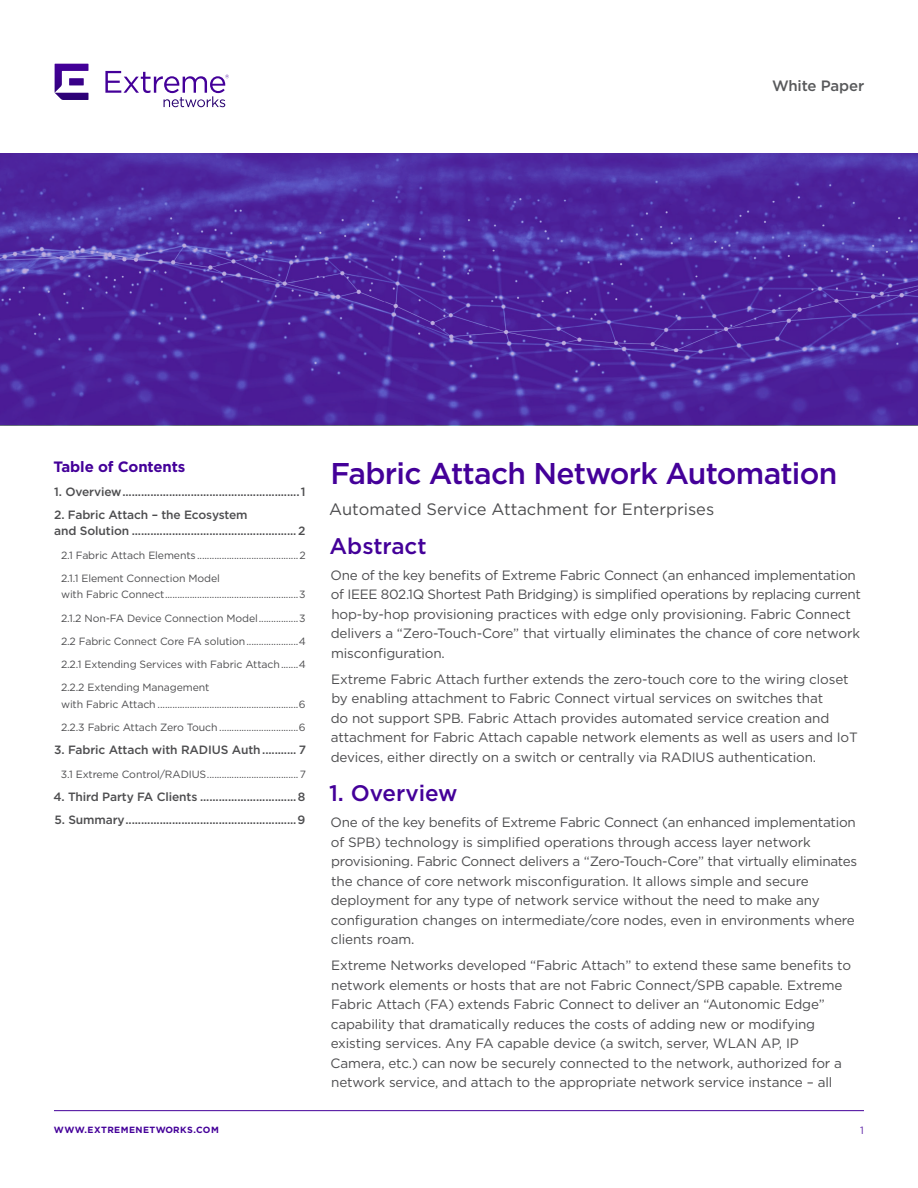
<style>
.page{position:relative;width:918px;height:1188px;background:#fff}
.page>*{position:absolute;margin:0;border:0;box-sizing:border-box;transform-origin:0 0}
.t1{font:500 30px "Gotham";letter-spacing:-.025em;color:#409}
.t2{font:500 22.5px "Gotham";color:#409}
.t3{font:16.5px "Gotham";color:#4d4d4f}
.t4{font:700 15px "Gotham";letter-spacing:-.01em;color:#409}
.t5{font:500 15px "Gotham";letter-spacing:-.01em;color:#58595b}
.t6{font:13.5px/19.5px "Gotham";letter-spacing:-.01em;color:#4d4d4f}
.t7{font:500 12px/16.5px "Gotham";letter-spacing:-.01em;color:#4d4d4f}
.t8{font:10.5px/16.5px "Gotham";letter-spacing:-.01em;color:#4d4d4f}
.t9{font:10.5px "Gotham";color:#6026a8}
.t10{font:700 9px "Gotham";letter-spacing:.05em;color:#409}
</style>
<div class="page">
<hr style="left:54px;top:1110px;width:810px;height:1px;background:#409">
<svg style="left:105px;top:71px;width:124px;height:36px"></svg>
<svg style="left:55px;top:64px;width:33px;height:36px"></svg>
<svg style="left:0;top:154px;width:918px;height:271px;background:#4e289f"></svg>
<p class="t5" style="left:772px;top:76px;width:94px">White Paper</p>
<p class="t4" style="left:54px;top:457px;width:133px">Table of Contents</p>
<p class="t7" style="left:54px;top:483px;width:253px">1. Overview.........................................................1</p>
<p class="t7" style="left:54px;top:506px;width:253px">2. Fabric Attach – the Ecosystem<br>and Solution .....................................................2</p>
<p class="t8" style="left:61px;top:547px;width:246px">2.1 Fabric Attach Elements .........................................2</p>
<p class="t8" style="left:61px;top:570px;width:246px">2.1.1 Element Connection Model<br>with Fabric Connect......................................................3</p>
<p class="t8" style="left:61px;top:610px;width:246px">2.1.2 Non-FA Device Connection Model................3</p>
<p class="t8" style="left:61px;top:633px;width:246px">2.2 Fabric Connect Core FA solution.....................4</p>
<p class="t8" style="left:61px;top:656px;width:246px">2.2.1 Extending Services with Fabric Attach.......4</p>
<p class="t8" style="left:61px;top:679px;width:246px">2.2.2 Extending Management<br>with Fabric Attach .........................................................6</p>
<p class="t8" style="left:61px;top:719px;width:246px">2.2.3 Fabric Attach Zero Touch ................................6</p>
<p class="t7" style="left:54px;top:742px;width:253px">3. Fabric Attach with RADIUS Auth........... 7</p>
<p class="t8" style="left:61px;top:766px;width:247px">3.1 Extreme Control/RADIUS.....................................7</p>
<p class="t7" style="left:53px;top:788px;width:253px">4. Third Party FA Clients ...............................8</p>
<p class="t7" style="left:54px;top:812px;width:253px">5. Summary.......................................................9</p>
<h1 class="t1" style="left:330px;top:454px;width:508px">Fabric Attach Network Automation</h1>
<p class="t3" style="left:329px;top:498px;width:386px">Automated Service Attachment for Enterprises</p>
<h2 class="t2" style="left:329px;top:531px;width:99px">Abstract</h2>
<p class="t6" style="left:331px;top:565px;width:532px">One of the key benefits of Extreme Fabric Connect (an enhanced implementation of IEEE 802.1Q Shortest Path Bridging) is simplified operations by replacing current hop-by-hop provisioning practices with edge only provisioning. Fabric Connect delivers a “Zero-Touch-Core” that virtually eliminates the chance of core network misconfiguration.</p>
<p class="t6" style="left:331px;top:669px;width:529px">Extreme Fabric Attach further extends the zero-touch core to the wiring closet by enabling attachment to Fabric Connect virtual services on switches that<br>do not support SPB. Fabric Attach provides automated service creation and attachment for Fabric Attach capable network elements as well as users and IoT devices, either directly on a switch or centrally via RADIUS authentication.</p>
<h2 class="t2" style="left:329px;top:778px;width:130px">1. Overview</h2>
<p class="t6" style="left:331px;top:812px;width:528px">One of the key benefits of Extreme Fabric Connect (an enhanced implementation of SPB) technology is simplified operations through access layer network provisioning. Fabric Connect delivers a “Zero-Touch-Core” that virtually eliminates the chance of core network misconfiguration. It allows simple and secure deployment for any type of network service without the need to make any configuration changes on intermediate/core nodes, even in environments where clients roam.</p>
<p class="t6" style="left:331px;top:956px;width:522px">Extreme Networks developed “Fabric Attach” to extend these same benefits to network elements or hosts that are not Fabric Connect/SPB capable. Extreme Fabric Attach (FA) extends Fabric Connect to deliver an “Autonomic Edge” capability that dramatically reduces the costs of adding new or modifying existing services. Any FA capable device (a switch, server, WLAN AP, IP Camera, etc.) can now be securely connected to the network, authorized for a network service, and attach to the appropriate network service instance – all</p>
<p class="t10" style="left:54px;top:1124px;width:166px">WWW.EXTREMENETWORKS.COM</p>
<p class="t9" style="left:860px;top:1124px;width:5px">1</p>
</div>
